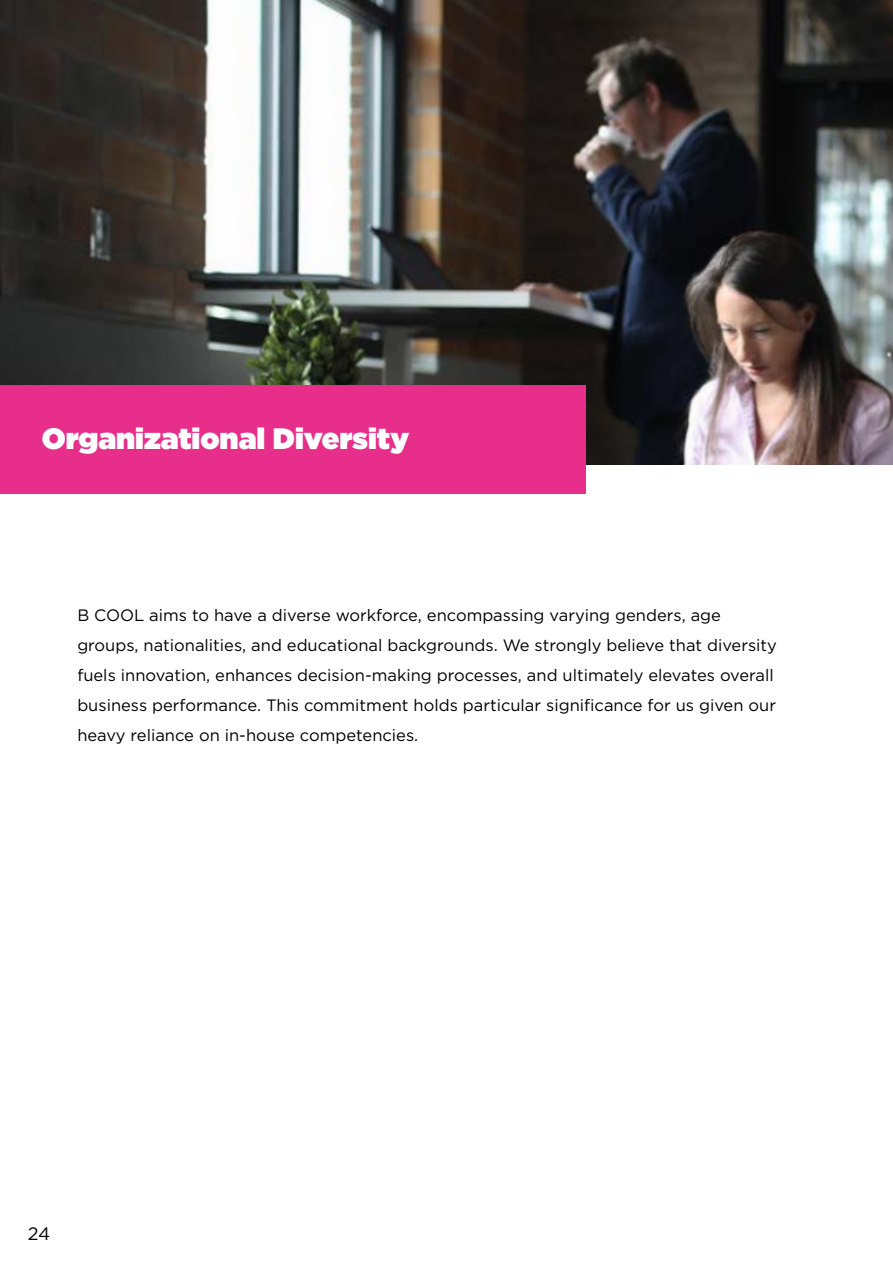
<style>
.page{position:relative;width:893px;height:1263px;background:#fff}
.page>*{position:absolute;margin:0;border:0;box-sizing:border-box;transform-origin:0 0}
.t1{font:900 29.55px "Gotham";color:#fff}
.t2{font:18px "Gotham";color:#000}
.t3{font:16.5px/30px "Gotham";color:#000}
</style>
<div class="page">
<img style="left:0;top:0;width:893px;height:465px">
<div style="left:0;top:385px;width:586px;height:108px;background:#e62e8a"></div>
<h1 class="t1" style="left:42px;top:417px;width:369px">Organizational Diversity</h1>
<p class="t3" style="left:77px;top:600px;width:701px">B COOL aims to have a diverse workforce, encompassing varying genders, age groups, nationalities, and educational backgrounds. We strongly believe that diversity fuels innovation, enhances decision-making processes, and ultimately elevates overall business performance. This commitment holds particular significance for us given our heavy reliance on in-house competencies.</p>
<p class="t2" style="left:28px;top:1222px;width:24px">24</p>
</div>
